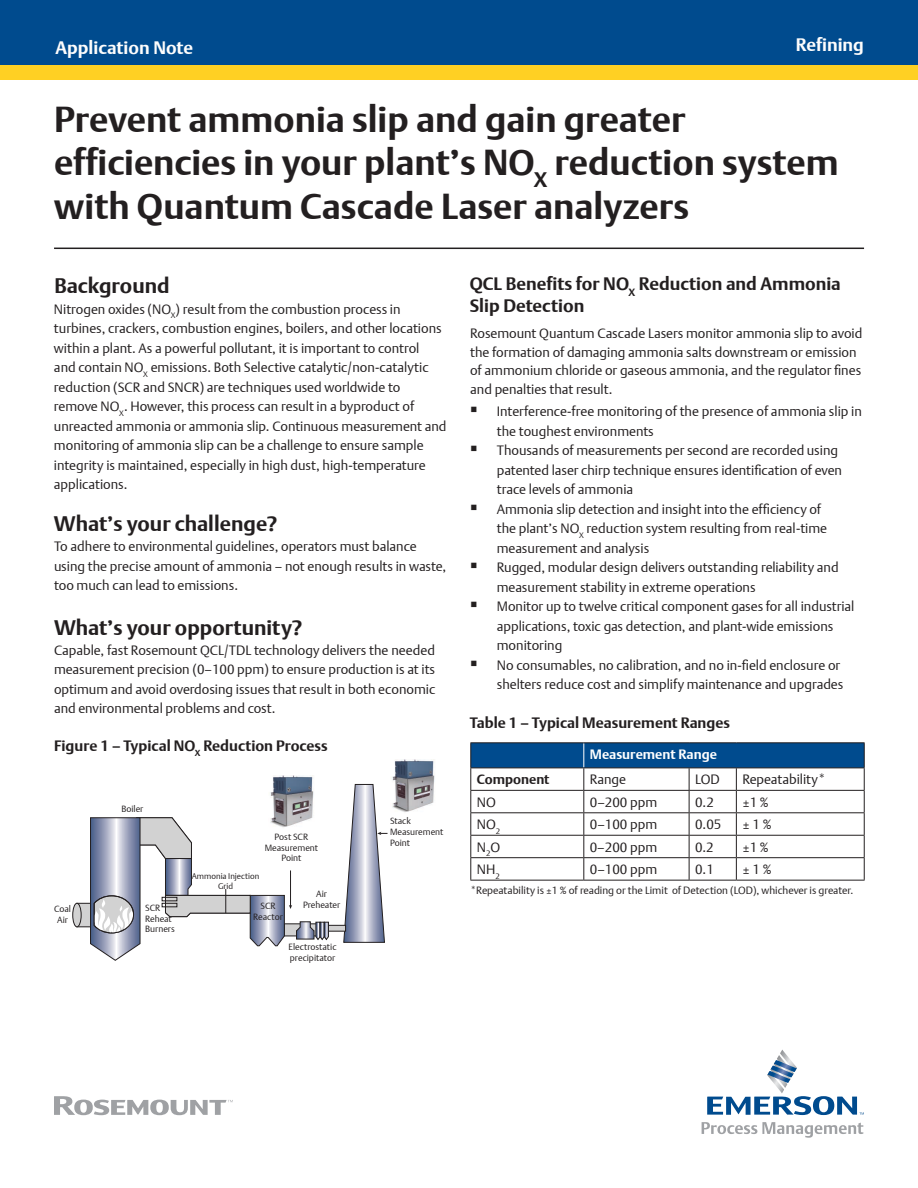
<style>
.page{position:relative;width:918px;height:1188px;background:#fff}
.page>*{position:absolute;margin:0;border:0;box-sizing:border-box;transform-origin:0 0}
.t1{font:700 36px/43.2px "DTL Argo T";color:#231f20}
.t2{font:700 21px "DTL Argo T";color:#231f20}
.t3{font:700 18px "DTL Argo T";color:#231f20}
.t4{font:700 18px "DTL Argo T";color:#fdfdfd}
.t5{font:700 15px "DTL Argo T";color:#231f20}
.t6{font:13.5px/19.5px "DTL Argo T Light";color:#231f20}
.t7{font:700 13.5px "DTL Argo T";color:#fff}
.t8{font:700 13.5px "DTL Argo T";color:#231f20}
.t9{font:10.5px "DTL Argo T Light";color:#231f20}
.t10{font:9px/10.8px "DTL Argo T Light";color:#231f20;text-align:center}
.t11{font:8.25px/9.9px "DTL Argo T Light";color:#231f20;text-align:center}
</style>
<div class="page">
<div style="left:0;top:0;width:918px;height:68px;background:#004b8e"></div>
<div style="left:0;top:65px;width:918px;height:14px;background:#ffd023"></div>
<hr style="left:54px;top:248px;width:810px;height:1px;background:#231f20">
<svg style="left:707px;top:1049px;width:157px;height:66px"></svg>
<svg style="left:702px;top:1122px;width:161px;height:16px"></svg>
<svg style="left:54px;top:1096px;width:179px;height:19px"></svg>
<svg style="left:344px;top:784px;width:44px;height:159px"></svg>
<svg style="left:329px;top:925px;width:17px;height:6px"></svg>
<svg style="left:73px;top:818px;width:256px;height:143px"></svg>
<img style="left:268px;top:775px;width:46px;height:55px">
<hr style="left:470px;top:880px;width:114px;height:1px;background:#231f20">
<hr style="left:584px;top:880px;width:105px;height:1px;background:#231f20">
<hr style="left:689px;top:880px;width:47px;height:1px;background:#231f20">
<hr style="left:736px;top:880px;width:129px;height:1px;background:#231f20">
<hr style="left:470px;top:742px;width:114px;height:1px;background:#231f20">
<hr style="left:584px;top:742px;width:105px;height:1px;background:#231f20">
<hr style="left:689px;top:742px;width:47px;height:1px;background:#231f20">
<hr style="left:736px;top:742px;width:129px;height:1px;background:#231f20">
<svg style="left:470px;top:743px;width:395px;height:137px"></svg>
<hr style="left:470px;top:768px;width:114px;height:1px;background:#231f20">
<hr style="left:584px;top:768px;width:105px;height:1px;background:#231f20">
<hr style="left:689px;top:768px;width:47px;height:1px;background:#231f20">
<hr style="left:736px;top:768px;width:129px;height:1px;background:#231f20">
<img style="left:392px;top:760px;width:43px;height:52px">
<h3 class="t4" style="left:56px;top:37px;width:139px">Application Note</h3>
<h3 class="t4" style="left:796px;top:34px;width:70px">Refining</h3>
<h1 class="t1" style="left:54px;top:98px;width:786px">Prevent ammonia slip and gain greater efficiencies in your plant’s NO<sub>X</sub> reduction system with Quantum Cascade Laser analyzers</h1>
<h3 class="t3" style="left:470px;top:273px;width:373px">QCL Benefits for NO<sub>X</sub> Reduction and Ammonia</h3>
<h2 class="t2" style="left:54px;top:273px;width:117px">Background</h2>
<p class="t6" style="left:54px;top:299px;width:348px">Nitrogen oxides (NO<sub>X</sub>) result from the combustion process in</p>
<h3 class="t3" style="left:470px;top:294px;width:116px">Slip Detection</h3>
<p class="t6" style="left:54px;top:318px;width:394px">turbines, crackers, combustion engines, boilers, and other locations within a plant. As a powerful pollutant, it is important to control<br>and contain NO<sub>X</sub> emissions. Both Selective catalytic/non-catalytic reduction (SCR and SNCR) are techniques used worldwide to remove NO<sub>X</sub>. However, this process can result in a byproduct of unreacted ammonia or ammonia slip. Continuous measurement and monitoring of ammonia slip can be a challenge to ensure sample integrity is maintained, especially in high dust, high-temperature applications.</p>
<p class="t6" style="left:470px;top:324px;width:394px;line-height:18.5px">Rosemount Quantum Cascade Lasers monitor ammonia slip to avoid the formation of damaging ammonia salts downstream or emission of ammonium chloride or gaseous ammonia, and the regulator fines and penalties that result.</p>
<p class="t6" style="left:497px;top:402px;width:367px">Interference-free monitoring of the presence of ammonia slip in the toughest environments<br>Thousands of measurements per second are recorded using patented laser chirp technique ensures identification of even trace levels of ammonia<br>Ammonia slip detection and insight into the efficiency of<br>the plant’s NO<sub>X</sub> reduction system resulting from real-time measurement and analysis<br>Rugged, modular design delivers outstanding reliability and measurement stability in extreme operations<br>Monitor up to twelve critical component gases for all industrial applications, toxic gas detection, and plant-wide emissions monitoring<br>No consumables, no calibration, and no in-field enclosure or shelters reduce cost and simplify maintenance and upgrades</p>
<h2 class="t2" style="left:54px;top:512px;width:225px">What’s your challenge?</h2>
<p class="t6" style="left:54px;top:537px;width:394px">To adhere to environmental guidelines, operators must balance using the precise amount of ammonia – not enough results in waste, too much can lead to emissions.</p>
<h2 class="t2" style="left:54px;top:615px;width:250px">What’s your opportunity?</h2>
<p class="t6" style="left:54px;top:640px;width:383px;text-align:justify">Capable, fast Rosemount QCL/TDL technology delivers the needed measurement precision (0–100 ppm) to ensure production is at its optimum and avoid overdosing issues that result in both economic and environmental problems and cost.</p>
<p class="t5" style="left:470px;top:714px;width:262px">Table 1 – Typical Measurement Ranges</p>
<p class="t7" style="left:590px;top:746px;width:129px">Measurement Range</p>
<p class="t8" style="left:477px;top:772px;width:74px">Component</p>
<p class="t6" style="left:590px;top:770px;width:38px">Range</p>
<p class="t6" style="left:695px;top:770px;width:26px">LOD</p>
<p class="t6" style="left:742px;top:770px;width:85px">Repeatability*</p>
<p class="t6" style="left:477px;top:792px;width:21px">NO</p>
<p class="t6" style="left:590px;top:792px;width:69px">0–200 ppm</p>
<p class="t6" style="left:695px;top:792px;width:20px">0.2</p>
<p class="t6" style="left:742px;top:792px;width:28px">±1 %</p>
<p class="t6" style="left:477px;top:815px;width:25px">NO<sub>2</sub></p>
<p class="t6" style="left:590px;top:815px;width:69px">0–100 ppm</p>
<p class="t6" style="left:695px;top:815px;width:28px">0.05</p>
<p class="t6" style="left:742px;top:815px;width:31px">± 1 %</p>
<p class="t6" style="left:477px;top:837px;width:25px">N<sub>2</sub>O</p>
<p class="t6" style="left:590px;top:837px;width:69px">0–200 ppm</p>
<p class="t6" style="left:695px;top:837px;width:20px">0.2</p>
<p class="t6" style="left:742px;top:837px;width:28px">±1 %</p>
<p class="t6" style="left:477px;top:859px;width:24px">NH<sub>2</sub></p>
<p class="t6" style="left:590px;top:859px;width:69px">0–100 ppm</p>
<p class="t6" style="left:695px;top:859px;width:20px">0.1</p>
<p class="t6" style="left:742px;top:859px;width:31px">± 1 %</p>
<p class="t9" style="left:470px;top:884px;width:384px">*Repeatability is ±1 % of reading or the Limit of Detection (LOD), whichever is greater.</p>
<p class="t5" style="left:54px;top:737px;width:275px">Figure 1 – Typical NO<sub>X</sub> Reduction Process</p>
<p class="t10" style="left:121px;top:803px;width:23px">Boiler</p>
<p class="t10" style="left:390px;top:815px;width:55px;text-align:left">Stack<br>Measurement<br>Point</p>
<p class="t10" style="left:265px;top:831px;width:55px">Post SCR<br>Measurement<br>Point</p>
<p class="t10" style="left:303px;top:889px;width:39px">Air<br>Preheater</p>
<p class="t10" style="left:289px;top:942px;width:50px;text-align:left">Electrostatic precipitator</p>
<p class="t11" style="left:192px;top:871px;width:69px">Ammonia Injection<br>Grid</p>
<p class="t10" style="left:253px;top:901px;width:31px">SCR<br>Reactor</p>
<p class="t10" style="left:145px;top:902px;width:31px;text-align:left">SCR<br>Reheat<br>Burners</p>
<p class="t10" style="left:54px;top:903px;width:19px">Coal<br>Air</p>
</div>
